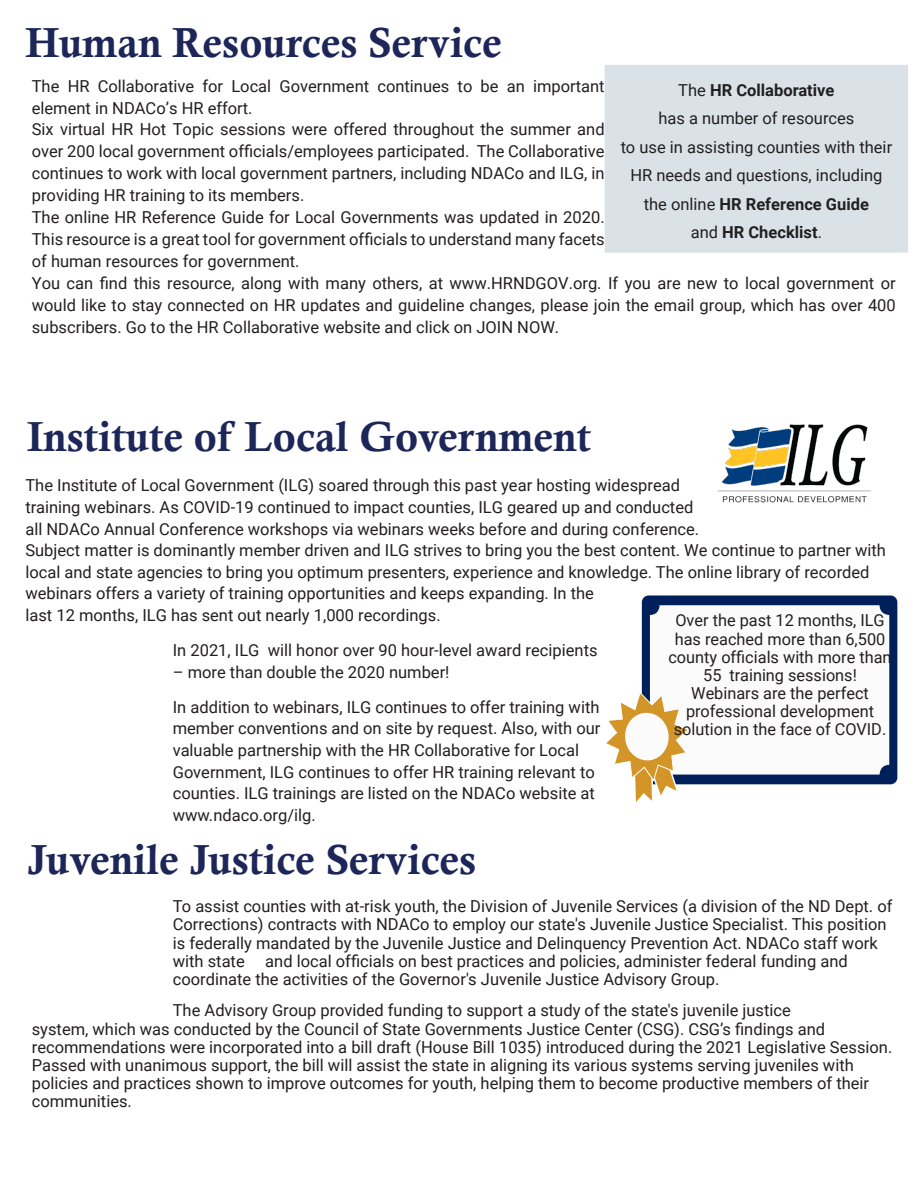
<style>
.page{position:relative;width:918px;height:1188px;background:#fff}
.page>*{position:absolute;margin:0;border:0;box-sizing:border-box;transform-origin:0 0}
.body_text{font:42px "Calis MT Bol";color:#1d2658}
.body_text-2{font:16.5px/18.1px "Roboto";color:#231f20}
.body_text-3{font:700 16.5px "Roboto";color:#231f20}
.s1{font-weight:400}
.s2{font-weight:700}
</style>
<div class="page">
<img style="left:717px;top:424px;width:153px;height:79px">
<div style="left:642px;top:595px;width:255px;height:189px;background:#00205b;border-radius:7px"></div>
<div style="left:650px;top:605px;width:239px;height:170px;background:#fbfbfc;border-radius:10px"></div>
<svg style="left:606px;top:691px;width:84px;height:111px"></svg>
<div style="left:611px;top:72px;width:290px;height:174px;background:#dae2e7"></div>
<div style="left:605px;top:65px;width:303px;height:188px;border:14px solid #dae2e7"></div>
<p class="body_text" style="left:25px;top:19px;width:478px">Human Resources Service</p>
<p class="body_text-2" style="left:32px;top:74px;width:574px;line-height:21.9px">The HR Collaborative for Local Government continues to be an important element in NDACo’s HR effort.</p>
<p class="body_text-2" style="left:32px;top:118px;width:574px;line-height:21.9px;text-align:justify">Six virtual HR Hot Topic sessions were offered throughout the summer and over 200 local government officials/employees participated. The Collaborative continues to work with local government partners, including NDACo and ILG, in providing HR training to its members.</p>
<p class="body_text-2" style="left:32px;top:206px;width:574px;line-height:21.9px;text-align:justify">The online HR Reference Guide for Local Governments was updated in 2020.<br>This resource is a great tool for government officials to understand many facets of human resources for government.</p>
<p class="body_text-2" style="left:32px;top:271px;width:866px;line-height:21.9px;text-align:justify">You can find this resource, along with many others, at www.HRNDGOV.org. If you are new to local government or would like to stay connected on HR updates and guideline changes, please join the email group, which has over 400 subscribers. Go to the HR Collaborative website and click on JOIN NOW.</p>
<p class="body_text-3" style="left:678px;top:78px;width:158px"><span class="s1">The</span> HR Collaborative</p>
<p class="body_text-2" style="left:658px;top:109px;width:197px">has a number of resources</p>
<p class="body_text-2" style="left:621px;top:132px;width:273px;line-height:28.5px;text-align:center">to use in assisting counties with their<br>HR needs and questions, including the online <span class="s2">HR Reference Guide</span></p>
<p class="body_text-3" style="left:691px;top:221px;width:133px"><span class="s1">and</span> HR Checklist<span class="s1">.</span></p>
<p class="body_text" style="left:27px;top:412px;width:566px">Institute of Local Government</p>
<p class="body_text-2" style="left:25px;top:474px;width:862px;line-height:21.6px">The Institute of Local Government (ILG) soared through this past year hosting widespread<br>training webinars. As COVID-19 continued to impact counties, ILG geared up and conducted<br>all NDACo Annual Conference workshops via webinars weeks before and during conference.<br>Subject matter is dominantly member driven and ILG strives to bring you the best content. We continue to partner with local and state agencies to bring you optimum presenters, experience and knowledge. The online library of recorded webinars offers a variety of training opportunities and keeps expanding. In the<br>last 12 months, ILG has sent out nearly 1,000 recordings.</p>
<p class="body_text-2" style="left:173px;top:641px;width:426px">In 2021, ILG will honor over 90 hour-level award recipients</p>
<p class="body_text-2" style="left:173px;top:662px;width:278px">– more than double the 2020 number!</p>
<p class="body_text-2" style="left:173px;top:696px;width:429px;line-height:21.6px">In addition to webinars, ILG continues to offer training with member conventions and on site by request. Also, with our valuable partnership with the HR Collaborative for Local Government, ILG continues to offer HR training relevant to counties. ILG trainings are listed on the NDACo website at www.ndaco.org/ilg.</p>
<p class="body_text-2" style="left:668px;top:611px;width:225px;text-align:center">Over the past 12 months, ILG has reached more than 6,500 county officials with more than<br>55 training sessions!</p>
<p class="body_text-2" style="left:674px;top:683px;width:214px;text-align:center">Webinars are the perfect professional development solution in the face of COVID.</p>
<p class="body_text" style="left:27px;top:836px;width:451px">Juvenile Justice Services</p>
<p class="body_text-2" style="left:173px;top:897px;width:721px">To assist counties with at-risk youth, the Division of Juvenile Services (a division of the ND Dept. of Corrections) contracts with NDACo to employ our state's Juvenile Justice Specialist. This position is federally mandated by the Juvenile Justice and Delinquency Prevention Act. NDACo staff work with state and local officials on best practices and policies, administer federal funding and coordinate the activities of the Governor's Juvenile Justice Advisory Group.</p>
<p class="body_text-2" style="left:32px;top:1001px;width:862px;text-indent:141px">The Advisory Group provided funding to support a study of the state's juvenile justice<br>system, which was conducted by the Council of State Governments Justice Center (CSG). CSG’s findings and recommendations were incorporated into a bill draft (House Bill 1035) introduced during the 2021 Legislative Session.<br>Passed with unanimous support, the bill will assist the state in aligning its various systems serving juveniles with policies and practices shown to improve outcomes for youth, helping them to become productive members of their communities.</p>
</div>
